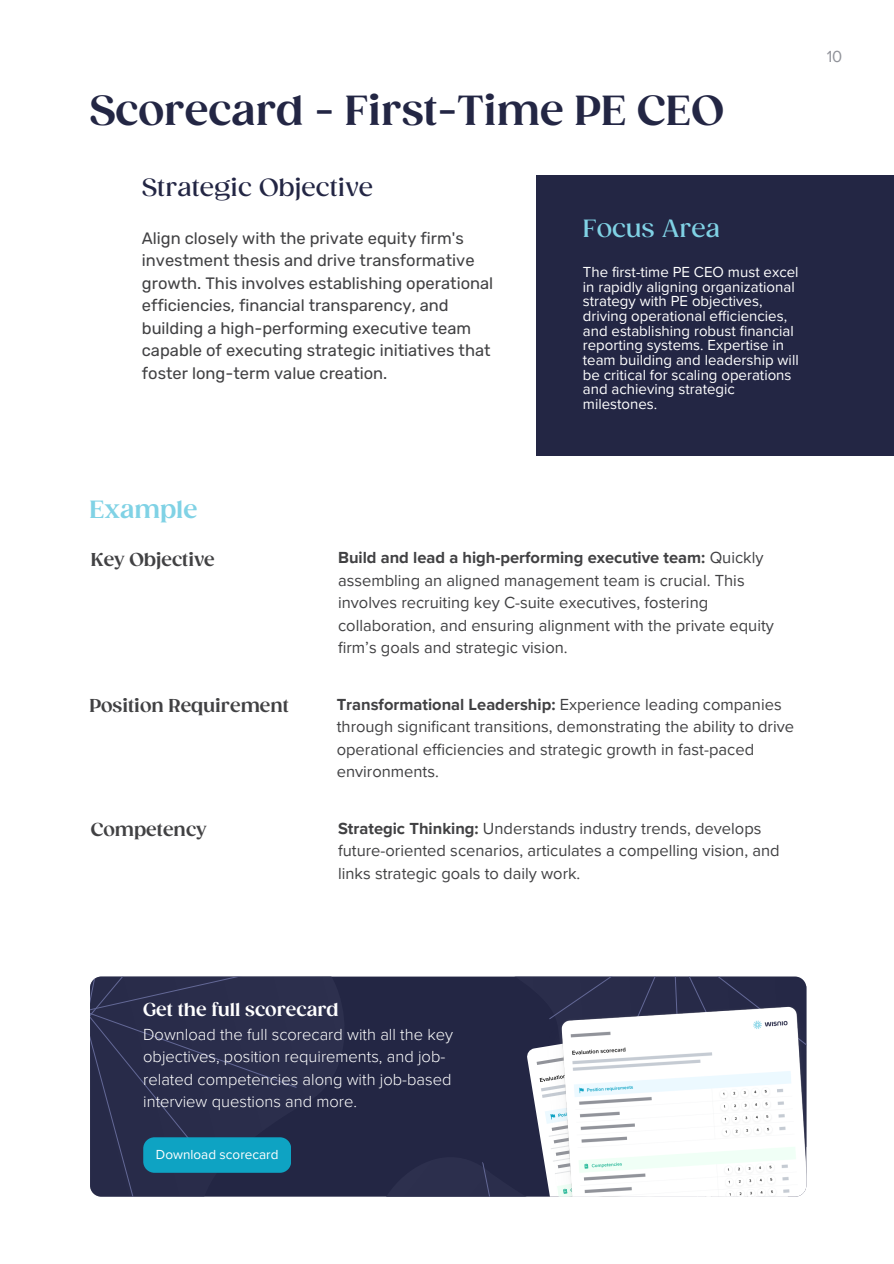
<style>
.page{position:relative;width:894px;height:1264px;background:#fff}
.page>*{position:absolute;margin:0;border:0;box-sizing:border-box;transform-origin:0 0}
.t1{font:700 40.5px "Gazpacho";color:#232644}
.t2{font:500 24px "Gazpacho";color:#232644}
.t3{font:500 24px "Gazpacho";color:#80d2e5}
.t4{font:700 24px "Gazpacho";color:#80d2e5}
.t5{font:700 18px "Gazpacho";color:#414143}
.t6{font:700 18px "Gazpacho";color:#fff}
.t7{font:16.5px/22.5px "Proxima Nova";color:#414143}
.t8{font:16.5px/22.5px "Rubik";color:#414143}
.t9{font:300 16.5px/22.5px "Proxima Nova";color:#fff}
.t10{font:16.5px "Proxima Nova";color:#91939a}
.t11{font:15px/14.7px "Proxima Nova";color:#fff}
.t12{font:13.5px "Proxima Nova";color:#fff}
.s1{font-weight:700}
</style>
<div class="page">
<div style="left:536px;top:175px;width:357px;height:281px;background:#232644"></div>
<svg style="left:317px;top:976px;width:30px;height:220px;background:#272947"></svg>
<div style="left:90px;top:976px;width:227px;height:220px;background:#292c4a"></div>
<svg style="left:347px;top:976px;width:458px;height:220px;background:#292c49"></svg>
<img style="left:545px;top:1003px;width:260px;height:193px">
<div style="left:143px;top:1137px;width:148px;height:35px;background:#0ea3c3;border-radius:11px"></div>
<h2 class="t1" style="left:89px;top:89px;width:636px">Scorecard - First-Time PE CEO</h2>
<h5 class="t2" style="left:142px;top:175px;width:233px">Strategic Objective</h5>
<h2 class="t8" style="left:142px;top:227px;width:353px">Align closely with the private equity firm's investment thesis and drive transformative growth. This involves establishing operational efficiencies, financial transparency, and building a high-performing executive team capable of executing strategic initiatives that foster long-term value creation.</h2>
<h3 class="t3" style="left:582px;top:215px;width:139px">Focus Area</h3>
<h4 class="t11" style="left:582px;top:265px;width:217px">The first-time PE CEO must excel in rapidly aligning organizational strategy with PE objectives, driving operational efficiencies, and establishing robust financial reporting systems. Expertise in team building and leadership will be critical for scaling operations and achieving strategic milestones.</h4>
<p class="t10" style="left:826px;top:47px;width:17px">10</p>
<h3 class="t4" style="left:89px;top:497px;width:110px">Example</h3>
<h4 class="t5" style="left:91px;top:549px;width:126px">Key Objective</h4>
<p class="t7" style="left:338px;top:547px;width:437px"><span class="s1">Build and lead a high-performing executive team:</span> Quickly assembling an aligned management team is crucial. This involves recruiting key C-suite executives, fostering collaboration, and ensuring alignment with the private equity firm’s goals and strategic vision.</p>
<h4 class="t5" style="left:89px;top:696px;width:201px">Position Requirement</h4>
<h2 class="t7" style="left:336px;top:693px;width:459px"><span class="s1">Transformational Leadership:</span> Experience leading companies through significant transitions, demonstrating the ability to drive operational efficiencies and strategic growth in fast-paced environments.</h2>
<h4 class="t5" style="left:91px;top:819px;width:117px">Competency</h4>
<h3 class="t7" style="left:338px;top:817px;width:443px"><span class="s1">Strategic Thinking:</span> Understands industry trends, develops future-oriented scenarios, articulates a compelling vision, and links strategic goals to daily work.</h3>
<h3 class="t6" style="left:143px;top:999px;width:197px">Get the full scorecard</h3>
<h4 class="t9" style="left:143px;top:1023px;width:311px">Download the full scorecard with all the key objectives, position requirements, and job&shy;related competencies along with job-based interview questions and more.</h4>
<h1 class="t12" style="left:156px;top:1146px;width:124px">Download scorecard</h1>
</div>
